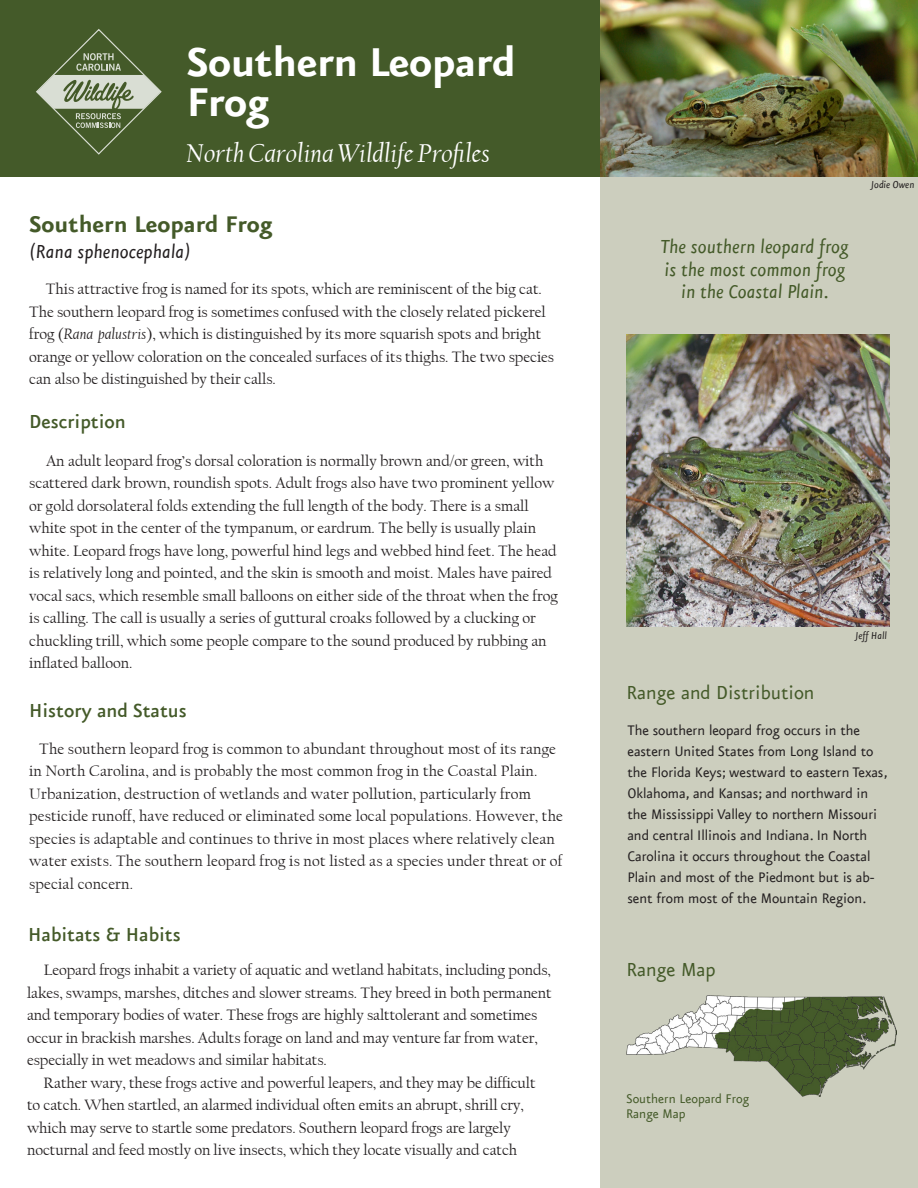
<style>
.page{position:relative;width:918px;height:1188px;background:#fff}
.page>*{position:absolute;margin:0;border:0;box-sizing:border-box;transform-origin:0 0}
.t1{font:700 48px "Eureka Sans";letter-spacing:-.01em;color:#fff}
.t2{font:italic 27px "Californian FB";color:#fff}
.t3{font:700 27px "Eureka Sans";color:#445a29}
.t4{font:italic 22.5px "Eureka Sans";color:#445a29}
.t5{font:500 22.5px "Eureka Sans";color:#445a29}
.t6{font:22.5px "Eureka Sans";color:#445a29}
.t7{font:italic 22.5px "Eureka Sans";color:#231f20}
.t8{font:16.5px/21px "Eureka Sans";letter-spacing:-.005em;color:#231f20}
.t9{font:15.75px/22.5px "Californian FB";color:#231f20}
.t10{font:15px/15px "Eureka Sans";color:#445a29}
.t11{font:italic 12px "Eureka Sans";color:#231f20}
.s1{font-style:italic}
</style>
<div class="page">
<div style="left:600px;top:176px;width:318px;height:1012px;background:#cccebe"></div>
<img style="left:626px;top:335px;width:264px;height:291px">
<div style="left:0;top:0;width:600px;height:177px;background:#445a29"></div>
<svg style="left:36px;top:29px;width:126px;height:126px"></svg>
<img style="left:626px;top:996px;width:270px;height:100px">
<img style="left:600px;top:0;width:318px;height:177px">
<p class="t1" style="left:186px;top:37px;width:331px">Southern Leopard</p>
<p class="t1" style="left:186px;top:77px;width:85px">Frog</p>
<p class="t2" style="left:187px;top:138px;width:305px">North Carolina Wildlife Profiles</p>
<p class="t3" style="left:29px;top:210px;width:245px">Southern Leopard Frog</p>
<p class="t7" style="left:29px;top:240px;width:163px">(Rana sphenocephala)</p>
<p class="t9" style="left:46px;top:278px;width:498px">This attractive frog is named for its spots, which are reminiscent of the big cat.</p>
<p class="t9" style="left:29px;top:301px;width:527px">The southern leopard frog is sometimes confused with the closely related pickerel frog (<span class="s1">Rana palustris</span>), which is distinguished by its more squarish spots and bright orange or yellow coloration on the concealed surfaces of its thighs. The two species can also be distinguished by their calls.</p>
<p class="t5" style="left:29px;top:410px;width:98px">Description</p>
<p class="t9" style="left:46px;top:450px;width:499px">An adult leopard frog’s dorsal coloration is normally brown and/or green, with</p>
<p class="t9" style="left:29px;top:472px;width:527px">scattered dark brown, roundish spots. Adult frogs also have two prominent yellow</p>
<p class="t9" style="left:29px;top:495px;width:530px">or gold dorsolateral folds extending the full length of the body. There is a small white spot in the center of the tympanum, or eardrum. The belly is usually plain white. Leopard frogs have long, powerful hind legs and webbed hind feet. The head is relatively long and pointed, and the skin is smooth and moist. Males have paired vocal sacs, which resemble small balloons on either side of the throat when the frog is calling. The call is usually a series of guttural croaks followed by a clucking or chuckling trill, which some people compare to the sound produced by rubbing an inflated balloon.</p>
<p class="t5" style="left:29px;top:700px;width:159px">History and Status</p>
<p class="t9" style="left:29px;top:737px;width:535px;text-indent:10px">The southern leopard frog is common to abundant throughout most of its range in North Carolina, and is probably the most common frog in the Coastal Plain.<br>Urbanization, destruction of wetlands and water pollution, particularly from pesticide runoff, have reduced or eliminated some local populations. However, the species is adaptable and continues to thrive in most places where relatively clean water exists. The southern leopard frog is not listed as a species under threat or of special concern.</p>
<p class="t5" style="left:28px;top:923px;width:154px">Habitats &amp; Habits</p>
<p class="t9" style="left:27px;top:959px;width:526px;text-indent:17px">Leopard frogs inhabit a variety of aquatic and wetland habitats, including ponds, lakes, swamps, marshes, ditches and slower streams. They breed in both permanent and temporary bodies of water. These frogs are highly salttolerant and sometimes occur in brackish marshes. Adults forage on land and may venture far from water, especially in wet meadows and similar habitats.</p>
<p class="t9" style="left:44px;top:1072px;width:494px">Rather wary, these frogs active and powerful leapers, and they may be difficult</p>
<p class="t9" style="left:27px;top:1094px;width:498px">to catch. When startled, an alarmed individual often emits an abrupt, shrill cry,</p>
<p class="t9" style="left:27px;top:1117px;width:485px">which may serve to startle some predators. Southern leopard frogs are largely</p>
<p class="t9" style="left:27px;top:1139px;width:492px">nocturnal and feed mostly on live insects, which they locate visually and catch</p>
<p class="t4" style="left:661px;top:236px;width:189px">The southern leopard frog</p>
<p class="t4" style="left:665px;top:258px;width:182px">is the most common frog</p>
<p class="t4" style="left:681px;top:281px;width:149px">in the Coastal Plain.</p>
<p class="t11" style="left:871px;top:178px;width:45px">Jodie Owen</p>
<p class="t11" style="left:856px;top:630px;width:33px">Jeff Hall</p>
<p class="t6" style="left:626px;top:682px;width:190px">Range and Distribution</p>
<p class="t8" style="left:627px;top:720px;width:234px">The southern leopard frog occurs in the</p>
<p class="t8" style="left:627px;top:741px;width:247px">eastern United States from Long Island to</p>
<p class="t8" style="left:627px;top:762px;width:262px">the Florida Keys; westward to eastern Texas,</p>
<p class="t8" style="left:627px;top:783px;width:242px">Oklahoma, and Kansas; and northward in</p>
<p class="t8" style="left:627px;top:804px;width:251px">the Mississippi Valley to northern Missouri</p>
<p class="t8" style="left:627px;top:825px;width:241px">and central Illinois and Indiana. In North</p>
<p class="t8" style="left:627px;top:846px;width:245px">Carolina it occurs throughout the Coastal</p>
<p class="t8" style="left:627px;top:867px;width:248px">Plain and most of the Piedmont but is ab&shy;sent from most of the Mountain Region.</p>
<p class="t6" style="left:626px;top:958px;width:91px">Range Map</p>
<p class="t10" style="left:626px;top:1091px;width:125px">Southern Leopard Frog<br>Range Map</p>
</div>
